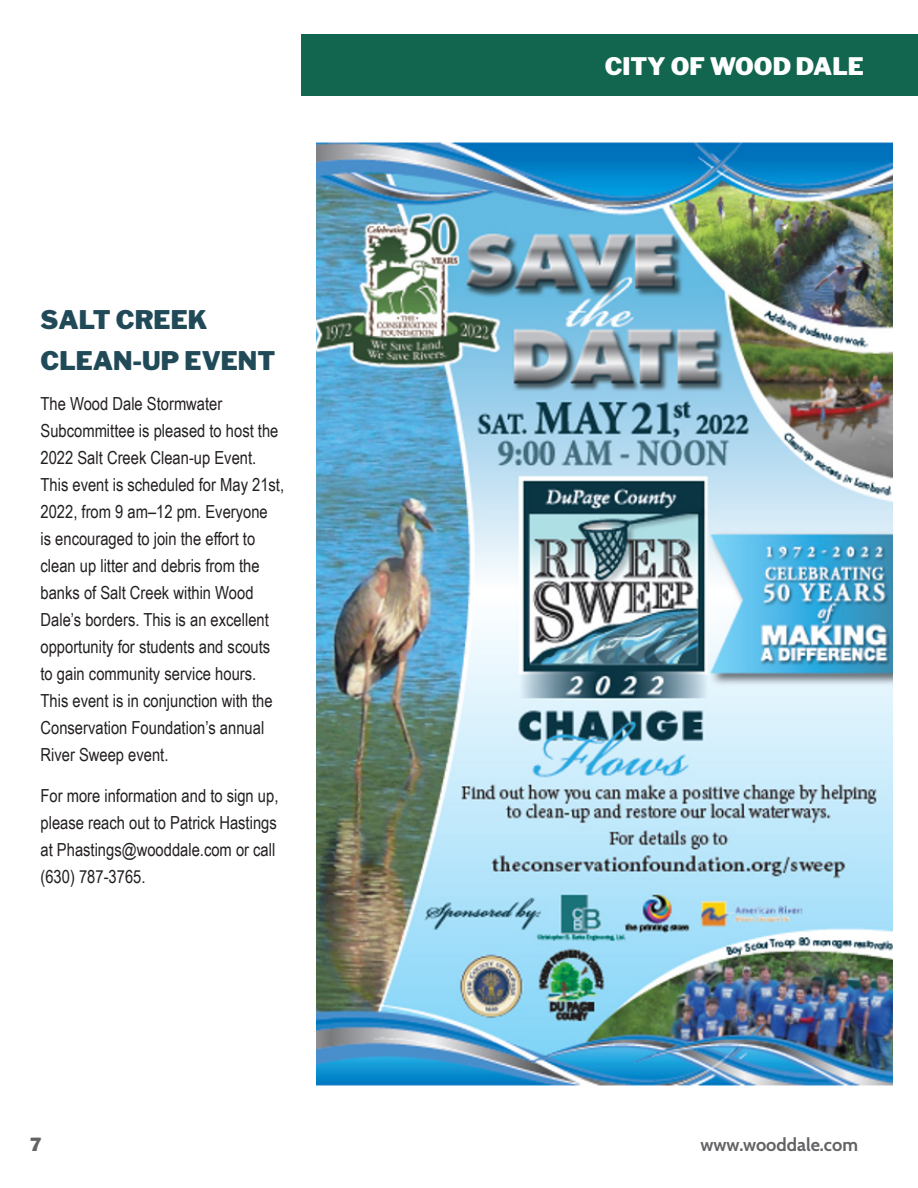
<style>
.page{position:relative;width:918px;height:1188px;background:#fff}
.page>*{position:absolute;margin:0;border:0;box-sizing:border-box;transform-origin:0 0}
.t1{font:900 25.5px/40.5px "Libre Franklin";color:#214a59}
.t2{font:900 24px "Libre Franklin";color:#fff}
.t3{font:18px/27px "Arial Narrow";color:#231f20}
.t4{font:700 18px "Cabin";color:#636366}
.t5{font:900 18px "Libre Franklin";color:#636366}
</style>
<div class="page">
<img style="left:316px;top:142px;width:576px;height:944px">
<div style="left:302px;top:34px;width:616px;height:62px;background:#12654e"></div>
<p class="t1" style="left:41px;top:300px;width:236px">SALT CREEK<br>CLEAN-UP EVENT</p>
<p class="t3" style="left:41px;top:390px;width:245px">The Wood Dale Stormwater<br>Subcommittee is pleased to host the<br>2022 Salt Creek Clean-up Event.<br>This event is scheduled for May 21st,<br>2022, from 9 am–12 pm. Everyone<br>is encouraged to join the effort to clean up litter and debris from the banks of Salt Creek within Wood<br>Dale’s borders. This is an excellent opportunity for students and scouts to gain community service hours.<br>This event is in conjunction with the<br>Conservation Foundation’s annual<br>River Sweep event.</p>
<p class="t3" style="left:41px;top:781px;width:239px">For more information and to sign up, please reach out to Patrick Hastings at Phastings@wooddale.com or call (630) 787-3765.</p>
<p class="t2" style="left:605px;top:52px;width:261px">CITY OF WOOD DALE</p>
<p class="t5" style="left:30px;top:1134px;width:13px">7</p>
<p class="t4" style="left:701px;top:1131px;width:159px">www.wooddale.com</p>
</div>
